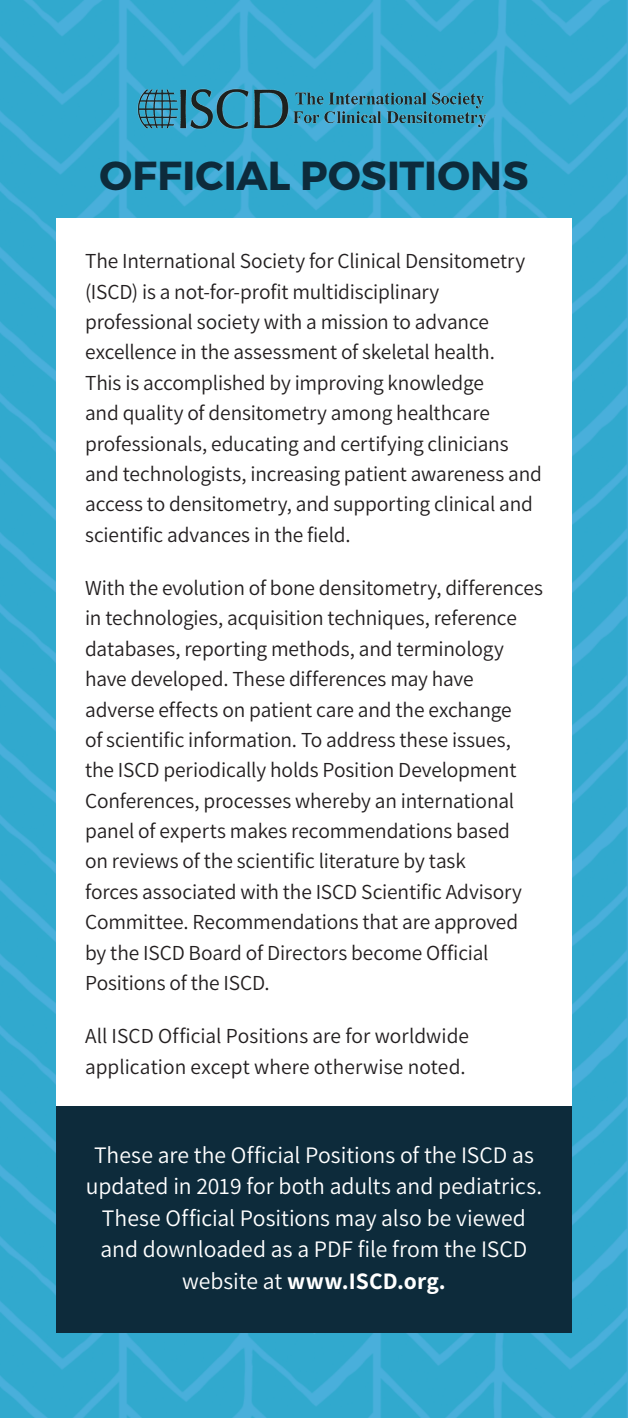
<style>
.page{position:relative;width:628px;height:1418px;background:#fff}
.page>*{position:absolute;margin:0;border:0;box-sizing:border-box;transform-origin:0 0}
.t1{font:700 40.5px "Montserrat";letter-spacing:.005em;color:#0d2b3b}
.t2{font:23.62px/31.5px "Assistant";color:#fff;text-align:center}
.t3{font:21.38px/30.4px "Assistant";letter-spacing:-.005em;color:#231f20}
.s1{font-weight:700}
</style>
<div class="page">
<img style="left:0;top:0;width:628px;height:1417px">
<div style="left:57px;top:218px;width:515px;height:888px;background:#fff"></div>
<div style="left:57px;top:1106px;width:515px;height:226px;background:#0d2b3b"></div>
<img style="left:134px;top:88px;width:354px;height:43px">
<h1 class="t1" style="left:99px;top:150px;width:430px">OFFICIAL POSITIONS</h1>
<p class="t3" style="left:85px;top:245px;width:458px">The International Society for Clinical Densitometry (ISCD) is a not-for-profit multidisciplinary professional society with a mission to advance excellence in the assessment of skeletal health.<br>This is accomplished by improving knowledge<br>and quality of densitometry among healthcare professionals, educating and certifying clinicians and technologists, increasing patient awareness and access to densitometry, and supporting clinical and scientific advances in the field.</p>
<p class="t3" style="left:85px;top:571px;width:459px">With the evolution of bone densitometry, differences in technologies, acquisition techniques, reference databases, reporting methods, and terminology have developed. These differences may have adverse effects on patient care and the exchange<br>of scientific information. To address these issues, the ISCD periodically holds Position Development Conferences, processes whereby an international panel of experts makes recommendations based<br>on reviews of the scientific literature by task<br>forces associated with the ISCD Scientific Advisory Committee. Recommendations that are approved by the ISCD Board of Directors become Official Positions of the ISCD.</p>
<p class="t3" style="left:85px;top:1020px;width:385px">All ISCD Official Positions are for worldwide application except where otherwise noted.</p>
<p class="t2" style="left:86px;top:1138px;width:458px">These are the Official Positions of the ISCD as updated in 2019 for both adults and pediatrics.<br>These Official Positions may also be viewed and downloaded as a PDF file from the ISCD website at <span class="s1">www.ISCD.org.</span></p>
</div>
